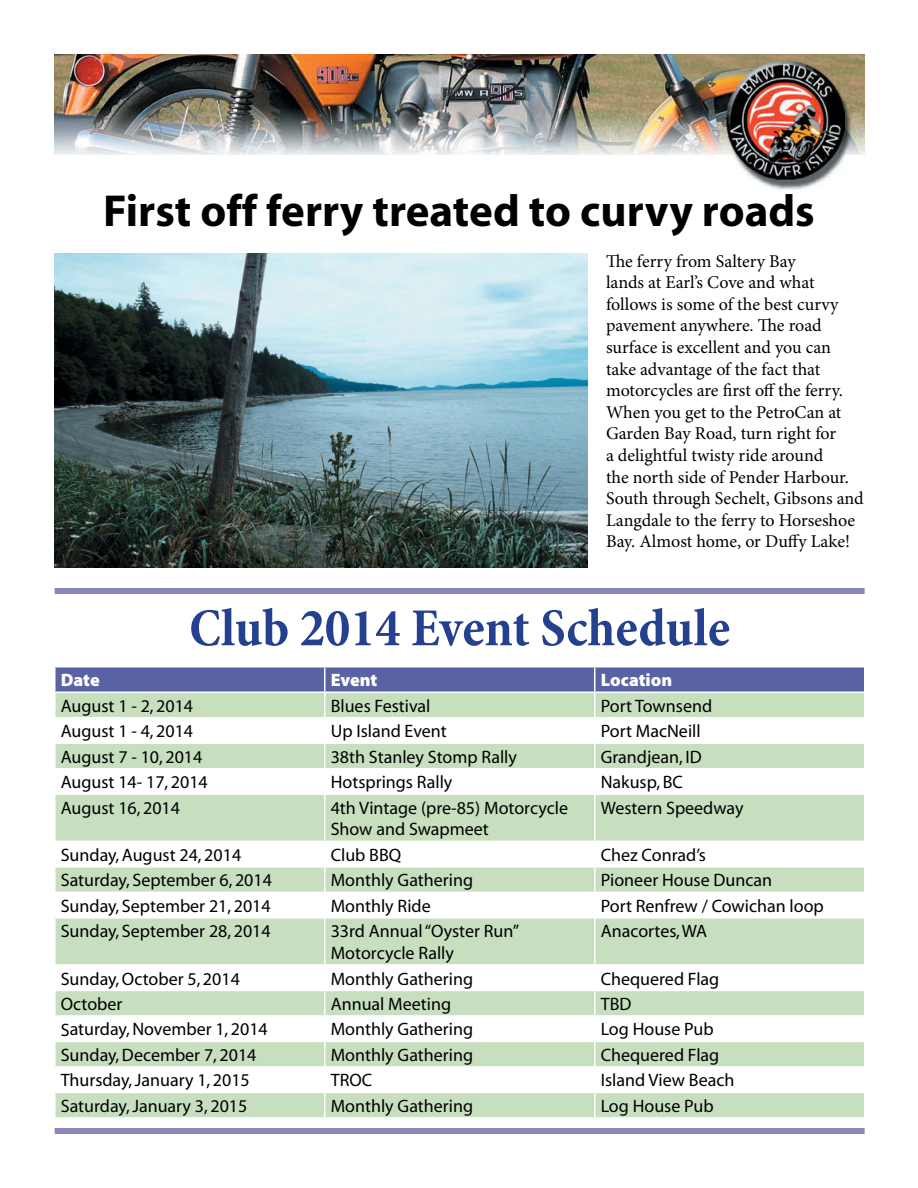
<style>
.page{position:relative;width:918px;height:1188px;background:#fff}
.page>*{position:absolute;margin:0;border:0;box-sizing:border-box;transform-origin:0 0}
.t1{font:700 condensed 54px "Minion Pro";color:#25408f}
.t2{font:700 45px "Myriad";color:#000}
.t3{font:18px/21.6px "Myriad";color:#000}
.t4{font:18px/21.6px "Minion Pro";letter-spacing:-.005em;color:#000}
.t5{font:900 18px "Myriad Pro";letter-spacing:-.005em;color:#fff}
</style>
<div class="page">
<img style="left:54px;top:54px;width:810px;height:136px">
<div style="left:56px;top:668px;width:808px;height:24px;background:#5962a2"></div>
<svg style="left:56px;top:693px;width:808px;height:424px;fill:#c7dfbf"></svg>
<hr style="left:324px;top:668px;width:2px;height:24px;background:#fff">
<hr style="left:594px;top:668px;width:2px;height:24px;background:#fff">
<hr style="left:54px;top:717px;width:271px;height:1px;background:#fff">
<hr style="left:325px;top:717px;width:539px;height:1px;background:#fff">
<hr style="left:54px;top:742px;width:271px;height:2px;background:#fff">
<hr style="left:325px;top:742px;width:539px;height:2px;background:#fff">
<hr style="left:54px;top:768px;width:271px;height:2px;background:#fff">
<hr style="left:325px;top:768px;width:539px;height:2px;background:#fff">
<hr style="left:54px;top:794px;width:271px;height:1px;background:#fff">
<hr style="left:325px;top:794px;width:539px;height:1px;background:#fff">
<hr style="left:54px;top:841px;width:271px;height:1px;background:#fff">
<hr style="left:325px;top:841px;width:539px;height:1px;background:#fff">
<hr style="left:54px;top:866px;width:271px;height:2px;background:#fff">
<hr style="left:325px;top:866px;width:539px;height:2px;background:#fff">
<hr style="left:54px;top:892px;width:271px;height:1px;background:#fff">
<hr style="left:325px;top:892px;width:539px;height:1px;background:#fff">
<hr style="left:54px;top:917px;width:271px;height:2px;background:#fff">
<hr style="left:325px;top:917px;width:270px;height:2px;background:#fff">
<hr style="left:324px;top:919px;width:2px;height:45px;background:#fff">
<hr style="left:595px;top:917px;width:271px;height:2px;background:#fff">
<hr style="left:594px;top:919px;width:2px;height:45px;background:#fff">
<hr style="left:54px;top:964px;width:271px;height:2px;background:#fff">
<hr style="left:325px;top:964px;width:270px;height:2px;background:#fff">
<hr style="left:324px;top:966px;width:2px;height:24px;background:#fff">
<hr style="left:595px;top:964px;width:271px;height:2px;background:#fff">
<hr style="left:594px;top:966px;width:2px;height:24px;background:#fff">
<hr style="left:54px;top:990px;width:271px;height:1px;background:#fff">
<hr style="left:325px;top:990px;width:270px;height:1px;background:#fff">
<hr style="left:324px;top:991px;width:2px;height:24px;background:#fff">
<hr style="left:595px;top:990px;width:271px;height:1px;background:#fff">
<hr style="left:594px;top:991px;width:2px;height:24px;background:#fff">
<hr style="left:54px;top:1015px;width:271px;height:2px;background:#fff">
<hr style="left:325px;top:1015px;width:270px;height:2px;background:#fff">
<hr style="left:324px;top:1017px;width:2px;height:24px;background:#fff">
<hr style="left:595px;top:1015px;width:271px;height:2px;background:#fff">
<hr style="left:594px;top:1017px;width:2px;height:24px;background:#fff">
<hr style="left:54px;top:1041px;width:271px;height:1px;background:#fff">
<hr style="left:325px;top:1041px;width:270px;height:1px;background:#fff">
<hr style="left:324px;top:1042px;width:2px;height:24px;background:#fff">
<hr style="left:595px;top:1041px;width:271px;height:1px;background:#fff">
<hr style="left:594px;top:1042px;width:2px;height:24px;background:#fff">
<hr style="left:54px;top:1066px;width:271px;height:2px;background:#fff">
<hr style="left:325px;top:1066px;width:270px;height:2px;background:#fff">
<hr style="left:324px;top:1068px;width:2px;height:24px;background:#fff">
<hr style="left:595px;top:1066px;width:271px;height:2px;background:#fff">
<hr style="left:594px;top:1068px;width:2px;height:24px;background:#fff">
<hr style="left:54px;top:1092px;width:271px;height:1px;background:#fff">
<hr style="left:325px;top:1092px;width:270px;height:1px;background:#fff">
<hr style="left:324px;top:1093px;width:2px;height:24px;background:#fff">
<hr style="left:595px;top:1092px;width:271px;height:1px;background:#fff">
<hr style="left:594px;top:1093px;width:2px;height:24px;background:#fff">
<hr style="left:324px;top:693px;width:2px;height:24px;background:#fff">
<hr style="left:594px;top:693px;width:2px;height:24px;background:#fff">
<hr style="left:324px;top:718px;width:2px;height:24px;background:#fff">
<hr style="left:594px;top:718px;width:2px;height:24px;background:#fff">
<hr style="left:324px;top:744px;width:2px;height:24px;background:#fff">
<hr style="left:594px;top:744px;width:2px;height:24px;background:#fff">
<hr style="left:324px;top:770px;width:2px;height:24px;background:#fff">
<hr style="left:594px;top:770px;width:2px;height:24px;background:#fff">
<hr style="left:324px;top:795px;width:2px;height:46px;background:#fff">
<hr style="left:594px;top:795px;width:2px;height:46px;background:#fff">
<hr style="left:324px;top:842px;width:2px;height:24px;background:#fff">
<hr style="left:594px;top:842px;width:2px;height:24px;background:#fff">
<hr style="left:324px;top:868px;width:2px;height:24px;background:#fff">
<hr style="left:594px;top:868px;width:2px;height:24px;background:#fff">
<hr style="left:324px;top:893px;width:2px;height:24px;background:#fff">
<hr style="left:594px;top:893px;width:2px;height:24px;background:#fff">
<div style="left:55px;top:1128px;width:810px;height:6px;background:#8889ba"></div>
<div style="left:55px;top:588px;width:810px;height:6px;background:#8889ba"></div>
<img style="left:54px;top:254px;width:534px;height:314px">
<h2 class="t2" style="left:103px;top:187px;width:713px">First off ferry treated to curvy roads</h2>
<p class="t4" style="left:606px;top:251px;width:259px">The ferry from Saltery Bay<br>lands at Earl’s Cove and what follows is some of the best curvy pavement anywhere. The road surface is excellent and you can take advantage of the fact that motorcycles are first off the ferry.<br>When you get to the PetroCan at<br>Garden Bay Road, turn right for<br>a delightful twisty ride around<br>the north side of Pender Harbour.<br>South through Sechelt, Gibsons and<br>Langdale to the ferry to Horseshoe<br>Bay. Almost home, or Duffy Lake!</p>
<h1 class="t1" style="left:189px;top:591px;width:543px">Club 2014 Event Schedule</h1>
<p class="t5" style="left:61px;top:670px;width:40px">Date</p>
<p class="t5" style="left:331px;top:670px;width:48px">Event</p>
<p class="t5" style="left:601px;top:670px;width:73px">Location</p>
<p class="t3" style="left:61px;top:696px;width:134px">August 1 - 2, 2014</p>
<p class="t3" style="left:331px;top:696px;width:101px">Blues Festival</p>
<p class="t3" style="left:601px;top:696px;width:113px">Port Townsend</p>
<p class="t3" style="left:61px;top:721px;width:134px">August 1 - 4, 2014</p>
<p class="t3" style="left:331px;top:721px;width:117px">Up Island Event</p>
<p class="t3" style="left:601px;top:721px;width:101px">Port MacNeill</p>
<p class="t3" style="left:61px;top:747px;width:143px">August 7 - 10, 2014</p>
<p class="t3" style="left:331px;top:747px;width:188px">38th Stanley Stomp Rally</p>
<p class="t3" style="left:601px;top:747px;width:102px">Grandjean, ID</p>
<p class="t3" style="left:61px;top:772px;width:149px">August 14- 17, 2014</p>
<p class="t3" style="left:331px;top:772px;width:123px">Hotsprings Rally</p>
<p class="t3" style="left:601px;top:772px;width:84px">Nakusp, BC</p>
<p class="t3" style="left:61px;top:798px;width:121px">August 16, 2014</p>
<p class="t3" style="left:331px;top:798px;width:239px">4th Vintage (pre-85) Motorcycle<br>Show and Swapmeet</p>
<p class="t3" style="left:601px;top:798px;width:144px">Western Speedway</p>
<p class="t3" style="left:61px;top:845px;width:182px">Sunday, August 24, 2014</p>
<p class="t3" style="left:331px;top:845px;width:72px">Club BBQ</p>
<p class="t3" style="left:601px;top:845px;width:107px">Chez Conrad’s</p>
<p class="t3" style="left:61px;top:870px;width:213px">Saturday, September 6, 2014</p>
<p class="t3" style="left:331px;top:870px;width:144px">Monthly Gathering</p>
<p class="t3" style="left:601px;top:870px;width:173px">Pioneer House Duncan</p>
<p class="t3" style="left:61px;top:896px;width:211px">Sunday, September 21, 2014</p>
<p class="t3" style="left:331px;top:896px;width:102px">Monthly Ride</p>
<p class="t3" style="left:601px;top:896px;width:225px">Port Renfrew / Cowichan loop</p>
<p class="t3" style="left:61px;top:921px;width:211px">Sunday, September 28, 2014</p>
<p class="t3" style="left:331px;top:921px;width:190px">33rd Annual “Oyster Run”<br>Motorcycle Rally</p>
<p class="t3" style="left:601px;top:921px;width:108px">Anacortes, WA</p>
<p class="t3" style="left:61px;top:968px;width:181px">Sunday, October 5, 2014</p>
<p class="t3" style="left:331px;top:968px;width:144px">Monthly Gathering</p>
<p class="t3" style="left:601px;top:968px;width:120px">Chequered Flag</p>
<p class="t3" style="left:61px;top:994px;width:63px">October</p>
<p class="t3" style="left:331px;top:994px;width:122px">Annual Meeting</p>
<p class="t3" style="left:601px;top:994px;width:32px">TBD</p>
<p class="t3" style="left:61px;top:1019px;width:209px">Saturday, November 1, 2014</p>
<p class="t3" style="left:331px;top:1019px;width:144px">Monthly Gathering</p>
<p class="t3" style="left:601px;top:1019px;width:115px">Log House Pub</p>
<p class="t3" style="left:61px;top:1045px;width:197px">Sunday, December 7, 2014</p>
<p class="t3" style="left:331px;top:1045px;width:144px">Monthly Gathering</p>
<p class="t3" style="left:601px;top:1045px;width:120px">Chequered Flag</p>
<p class="t3" style="left:61px;top:1070px;width:191px">Thursday, January 1, 2015</p>
<p class="t3" style="left:331px;top:1070px;width:43px">TROC</p>
<p class="t3" style="left:601px;top:1070px;width:135px">Island View Beach</p>
<p class="t3" style="left:61px;top:1096px;width:188px">Saturday, January 3, 2015</p>
<p class="t3" style="left:331px;top:1096px;width:144px">Monthly Gathering</p>
<p class="t3" style="left:601px;top:1096px;width:115px">Log House Pub</p>
</div>
